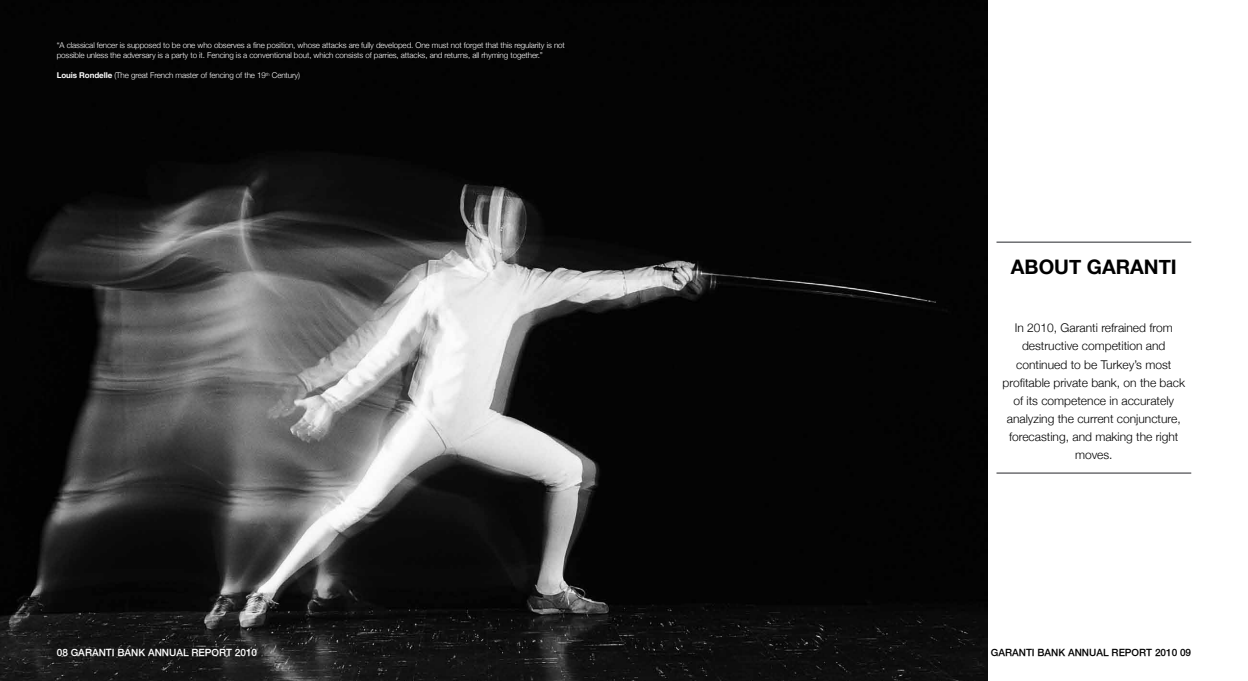
<style>
.page{position:relative;width:1248px;height:681px;background:#fff}
.page>*{position:absolute;margin:0;border:0;box-sizing:border-box;transform-origin:0 0}
.t1{font:700 20px "Helvetica Neue";color:#000}
.t2{font:300 12px/18px "Helvetica Neue";color:#000;text-align:center}
.t3{font:500 10px "Helvetica Neue";color:#fff}
.t4{font:500 10px "Helvetica Neue";color:#000}
.t5{font:300 8px/10px "Helvetica Neue";letter-spacing:-.01em;color:#fff}
.s1{font-weight:700}
</style>
<div class="page">
<img style="left:0;top:0;width:986px;height:680px">
<hr style="left:996px;top:241px;width:195px;height:2px;background:#6d6e71">
<hr style="left:996px;top:472px;width:195px;height:1px;background:#6d6e71">
<p class="t5" style="left:57px;top:40px;width:509px">“A classical fencer is supposed to be one who observes a fine position, whose attacks are fully developed. One must not forget that this regularity is not possible unless the adversary is a party to it. Fencing is a conventional bout, which consists of parries, attacks, and returns, all rhyming together.”</p>
<p class="t5" style="left:57px;top:70px;width:245px"><span class="s1">Louis Rondelle</span> (The great French master of fencing of the 19<sup>th</sup> Century)</p>
<h1 class="t1" style="left:1010px;top:254px;width:167px">ABOUT GARANTI</h1>
<p class="t2" style="left:1002px;top:319px;width:184px">In 2010, Garanti refrained from destructive competition and continued to be Turkey’s most profitable private bank, on the back of its competence in accurately analyzing the current conjuncture, forecasting, and making the right moves.</p>
<p class="t3" style="left:57px;top:646px;width:202px">08 GARANTI BANK ANNUAL REPORT 2010</p>
<p class="t4" style="left:990px;top:646px;width:202px">GARANTI BANK ANNUAL REPORT 2010 09</p>
</div>
